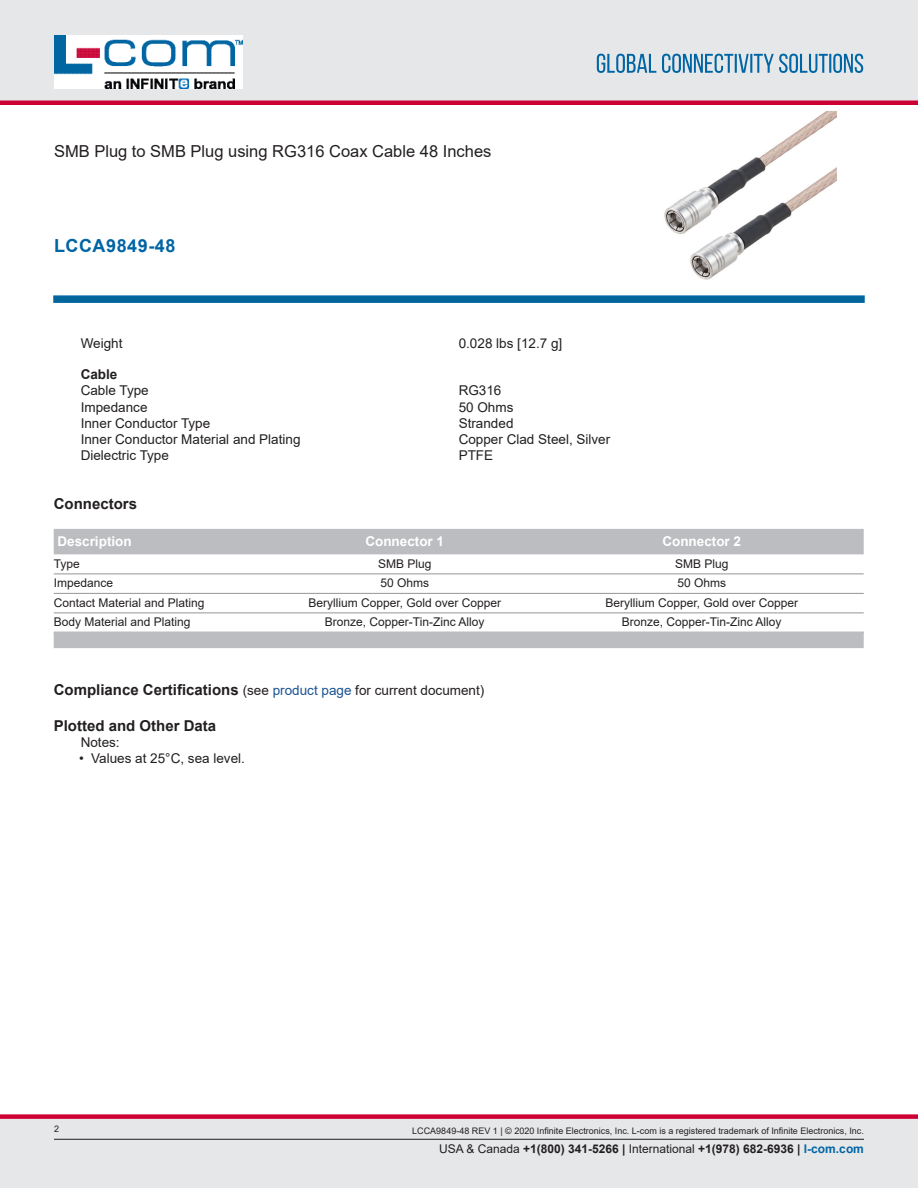
<style>
.page{position:relative;width:918px;height:1188px;background:#fff}
.page>*{position:absolute;margin:0;border:0;box-sizing:border-box;transform-origin:0 0}
.t1{font:700 18px "Arial";letter-spacing:.03em;color:#0065a4}
.t2{font:16.5px "Arial";color:#231f20}
.t3{font:700 15px "Arial";color:#231f20}
.t4{font:13.5px "Arial";color:#231f20}
.t5{font:700 13.5px "Arial";color:#fff}
.t6{font:700 13.5px "Arial";color:#231f20}
.t7{font:12px "Arial";color:#231f20}
.t8{font:700 12px "Arial";color:#231f20}
.t9{font:9px "Arial";color:#231f20}
.s1{font-weight:400;font-size:13.5px}
.s2{font-weight:400;font-size:13.5px;color:#1a5392}
.s3{font-weight:400}
.s4{color:#0065a4}
</style>
<div class="page">
<svg style="left:53px;top:295px;width:812px;height:8px;background:#0f6ea3"></svg>
<img style="left:664px;top:111px;width:172px;height:169px">
<div style="left:54px;top:529px;width:810px;height:25px;background:#bcbdc0"></div>
<hr style="left:54px;top:574px;width:810px;height:1px;background:#939598">
<hr style="left:54px;top:593px;width:810px;height:1px;background:#939598">
<hr style="left:54px;top:613px;width:810px;height:1px;background:#939598">
<div style="left:54px;top:632px;width:810px;height:16px;background:#bcbdc0"></div>
<div style="left:0;top:0;width:918px;height:102px;background:#e6e7e9"></div>
<div style="left:0;top:100px;width:918px;height:5px;background:#c03"></div>
<div style="left:0;top:1119px;width:918px;height:69px;background:#e6e7e9"></div>
<div style="left:0;top:1114px;width:918px;height:5px;background:#c03"></div>
<hr style="left:54px;top:1139px;width:810px;height:1px;background:#231f20">
<svg style="left:597px;top:54px;width:266px;height:19px"></svg>
<h2 class="t2" style="left:54px;top:140px;width:439px">SMB Plug to SMB Plug using RG316 Coax Cable 48 Inches</h2>
<h1 class="t1" style="left:54px;top:233px;width:123px">LCCA9849-48</h1>
<p class="t4" style="left:81px;top:334px;width:43px">Weight</p>
<p class="t4" style="left:459px;top:334px;width:105px">0.028 lbs [12.7 g]</p>
<p class="t6" style="left:81px;top:365px;width:38px">Cable</p>
<p class="t4" style="left:81px;top:381px;width:70px">Cable Type</p>
<p class="t4" style="left:459px;top:381px;width:44px">RG316</p>
<p class="t4" style="left:81px;top:398px;width:68px">Impedance</p>
<p class="t4" style="left:459px;top:398px;width:56px">50 Ohms</p>
<p class="t4" style="left:81px;top:414px;width:131px">Inner Conductor Type</p>
<p class="t4" style="left:459px;top:414px;width:56px">Stranded</p>
<p class="t4" style="left:81px;top:430px;width:221px">Inner Conductor Material and Plating</p>
<p class="t4" style="left:459px;top:430px;width:153px">Copper Clad Steel, Silver</p>
<p class="t4" style="left:81px;top:446px;width:90px">Dielectric Type</p>
<p class="t4" style="left:459px;top:446px;width:36px">PTFE</p>
<p class="t3" style="left:54px;top:494px;width:85px">Connectors</p>
<p class="t5" style="left:57px;top:532px;width:76px">Description</p>
<p class="t5" style="left:365px;top:532px;width:80px">Connector 1</p>
<p class="t5" style="left:662px;top:532px;width:80px">Connector 2</p>
<p class="t7" style="left:54px;top:555px;width:28px">Type</p>
<p class="t7" style="left:378px;top:555px;width:55px">SMB Plug</p>
<p class="t7" style="left:675px;top:555px;width:55px">SMB Plug</p>
<p class="t7" style="left:54px;top:575px;width:61px">Impedance</p>
<p class="t7" style="left:380px;top:575px;width:50px">50 Ohms</p>
<p class="t7" style="left:677px;top:575px;width:50px">50 Ohms</p>
<p class="t7" style="left:54px;top:594px;width:152px">Contact Material and Plating</p>
<p class="t7" style="left:308px;top:594px;width:194px">Beryllium Copper, Gold over Copper</p>
<p class="t7" style="left:605px;top:594px;width:194px">Beryllium Copper, Gold over Copper</p>
<p class="t7" style="left:54px;top:614px;width:138px">Body Material and Plating</p>
<p class="t7" style="left:325px;top:614px;width:161px">Bronze, Copper-Tin-Zinc Alloy</p>
<p class="t7" style="left:622px;top:614px;width:161px">Bronze, Copper-Tin-Zinc Alloy</p>
<p class="t3" style="left:54px;top:679px;width:432px">Compliance Certifications <span class="s1">(see</span> <span class="s2">product page</span> <span class="s1">for current document)</span></p>
<p class="t3" style="left:54px;top:715px;width:164px">Plotted and Other Data</p>
<p class="t4" style="left:81px;top:733px;width:41px">Notes:</p>
<p class="t4" style="left:79px;top:749px;width:167px">• Values at 25°C, sea level.</p>
<p class="t9" style="left:54px;top:1123px;width:7px">2</p>
<p class="t9" style="left:412px;top:1125px;width:453px">LCCA9849-48 REV 1 | © 2020 Infinite Electronics, Inc. L-com is a registered trademark of Infinite Electronics, Inc.</p>
<p class="t8" style="left:439px;top:1140px;width:426px"><span class="s3">USA &amp; Canada</span> +1(800) 341-5266 | <span class="s3">International</span> +1(978) 682-6936 | <span class="s4">l-com.com</span></p>
</div>
